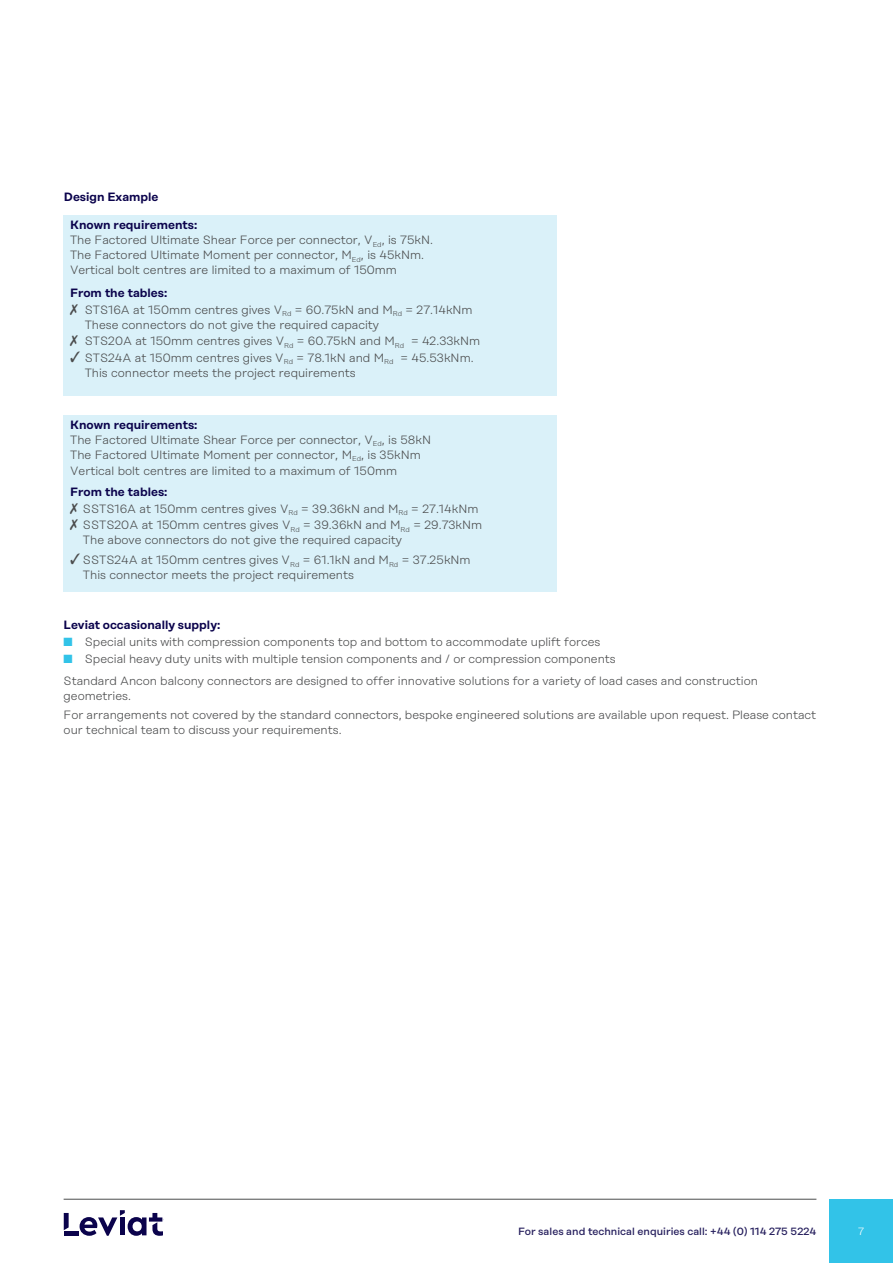
<style>
.page{position:relative;width:893px;height:1263px;background:#fff}
.page>*{position:absolute;margin:0;border:0;box-sizing:border-box;transform-origin:0 0}
.Heading_in_box{font:300 12px/15px "Rational Display";color:#4b4c4d}
.Heading_in_box-2{font:600 12px "Rational Display";color:#0b034c}
.t1{font:500 10.5px "Rational Display";color:#27205e}
.t2{font:300 10.5px "Rational Display";color:#fff}
.s1{color:#32c3e8}
</style>
<div class="page">
<div style="left:829px;top:1199px;width:64px;height:64px;background:#32c3e8"></div>
<hr style="left:64px;top:1231px;width:15px;height:4px;background:#0b034c">
<svg style="left:64px;top:1213px;width:5px;height:17px"></svg>
<svg style="left:80px;top:1210px;width:83px;height:26px"></svg>
<hr style="left:64px;top:1199px;width:752px;height:1px;background:#4b4c4d">
<div style="left:64px;top:415px;width:493px;height:176px;background:#daf1f9"></div>
<div style="left:64px;top:216px;width:493px;height:180px;background:#daf1f9"></div>
<p class="Heading_in_box-2" style="left:64px;top:190px;width:96px">Design Example</p>
<p class="Heading_in_box-2" style="left:70px;top:218px;width:129px">Known requirements:</p>
<p class="Heading_in_box" style="left:70px;top:233px;width:365px">The Factored Ultimate Shear Force per connector, V<sub>Ed</sub>, is 75kN.</p>
<p class="Heading_in_box" style="left:70px;top:248px;width:356px">The Factored Ultimate Moment per connector, M<sub>Ed</sub>, is 45kNm.</p>
<p class="Heading_in_box" style="left:70px;top:263px;width:329px">Vertical bolt centres are limited to a maximum of 150mm</p>
<p class="Heading_in_box-2" style="left:70px;top:286px;width:99px">From the tables:</p>
<p class="Heading_in_box" style="left:85px;top:302px;width:389px">STS16A at 150mm centres gives V<sub>Rd</sub> = 60.75kN and M<sub>Rd</sub> = 27.14kNm<br>These connectors do not give the required capacity</p>
<p class="Heading_in_box" style="left:85px;top:334px;width:397px">STS20A at 150mm centres gives V<sub>Rd</sub> = 60.75kN and M<sub>Rd</sub> = 42.33kNm</p>
<p class="Heading_in_box" style="left:85px;top:350px;width:390px;text-indent:-15px">✓ STS24A at 150mm centres gives V<sub>Rd</sub> = 78.1kN and M<sub>Rd</sub> = 45.53kNm.<br>This connector meets the project requirements</p>
<p class="Heading_in_box-2" style="left:70px;top:418px;width:129px">Known requirements:</p>
<p class="Heading_in_box" style="left:70px;top:432px;width:362px">The Factored Ultimate Shear Force per connector, V<sub>Ed</sub>, is 58kN</p>
<p class="Heading_in_box" style="left:70px;top:447px;width:352px">The Factored Ultimate Moment per connector, M<sub>Ed</sub>, is 35kNm</p>
<p class="Heading_in_box" style="left:70px;top:464px;width:329px">Vertical bolt centres are limited to a maximum of 150mm</p>
<p class="Heading_in_box-2" style="left:70px;top:485px;width:99px">From the tables:</p>
<p class="Heading_in_box" style="left:83px;top:501px;width:397px">SSTS16A at 150mm centres gives V<sub>Rd</sub> = 39.36kN and M<sub>Rd</sub> = 27.14kNm</p>
<p class="Heading_in_box" style="left:83px;top:517px;width:401px">SSTS20A at 150mm centres gives V<sub>Rd</sub> = 39.36kN and M<sub>Rd</sub> = 29.73kNm</p>
<p class="Heading_in_box" style="left:83px;top:532px;width:321px">The above connectors do not give the required capacity</p>
<p class="Heading_in_box" style="left:83px;top:552px;width:389px;text-indent:-13px">✓ SSTS24A at 150mm centres gives V<sub>Rd</sub> = 61.1kN and M<sub>Rd</sub> = 37.25kNm<br>This connector meets the project requirements</p>
<p class="Heading_in_box-2" style="left:64px;top:618px;width:158px">Leviat occasionally supply:</p>
<p class="Heading_in_box" style="left:64px;top:635px;width:538px"><span class="s1">■</span> Special units with compression components top and bottom to accommodate uplift forces</p>
<p class="Heading_in_box" style="left:64px;top:652px;width:554px"><span class="s1">■</span> Special heavy duty units with multiple tension components and / or compression components</p>
<p class="Heading_in_box" style="left:64px;top:673px;width:696px">Standard Ancon balcony connectors are designed to offer innovative solutions for a variety of load cases and construction geometries.</p>
<p class="Heading_in_box" style="left:64px;top:707px;width:754px">For arrangements not covered by the standard connectors, bespoke engineered solutions are available upon request. Please contact our technical team to discuss your requirements.</p>
<p class="t1" style="left:518px;top:1225px;width:300px">For sales and technical enquiries call: +44 (0) 114 275 5224</p>
<p class="t2" style="left:858px;top:1226px;width:7px">7</p>
</div>
